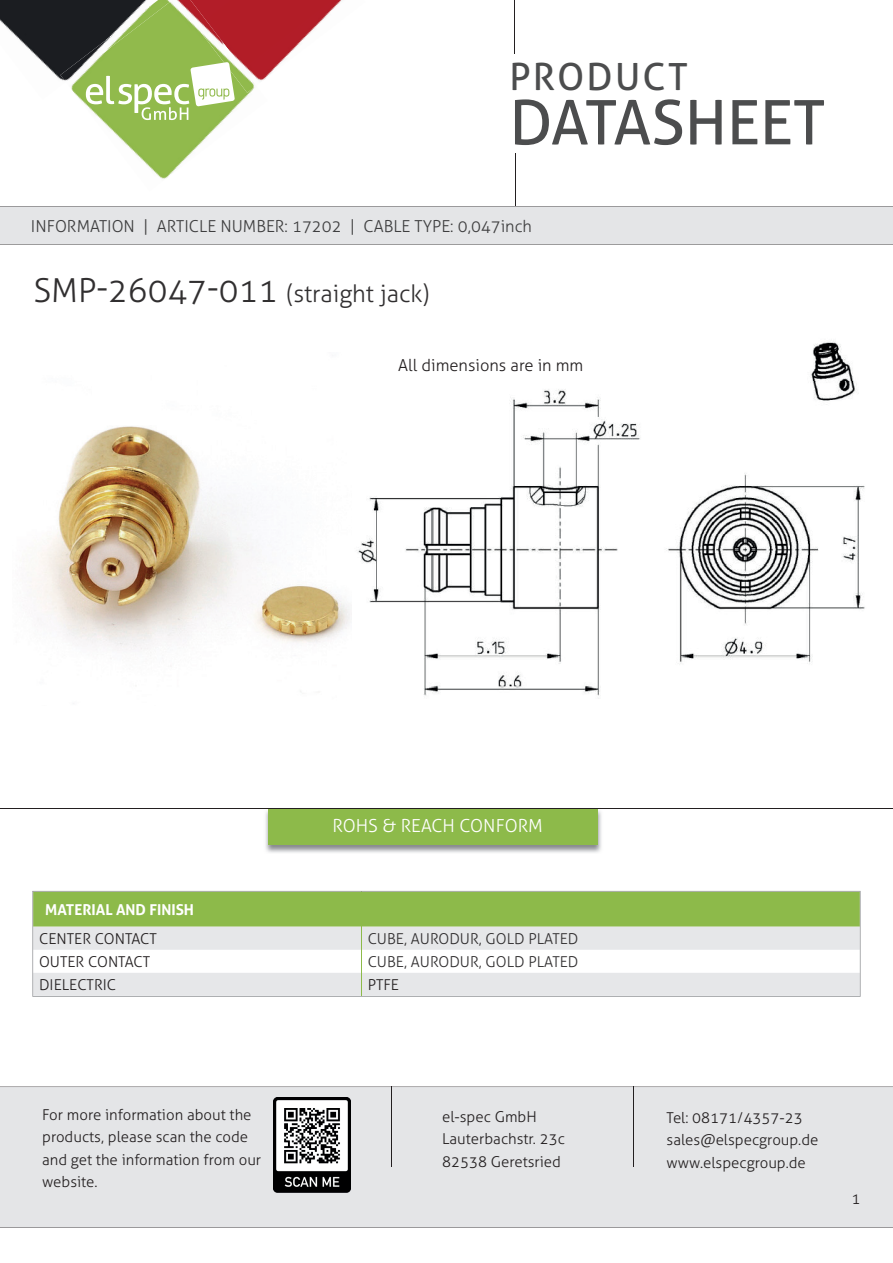
<style>
.page{position:relative;width:893px;height:1263px;background:#fff}
.page>*{position:absolute;margin:0;border:0;box-sizing:border-box;transform-origin:0 0}
.t1{font:61.5px "Aller";color:#4c4d4e}
.t2{font:37.5px "Aller";letter-spacing:.06em;color:#4c4d4e}
.t3{font:300 24px "Aller";color:#312f30}
.t4{font:300 18px "Aller";color:#fff}
.t5{font:300 16.5px "Aller";color:#3e3e3f}
.t6{font:300 16.5px "Aller";color:#231f20}
.t7{font:300 15px/22.5px "Aller";color:#231f20}
.t8{font:300 15px "Aller";color:#312f30}
.t9{font:700 15px "Aller";color:#fff}
.s1{font-size:33px}
</style>
<div class="page">
<div style="left:0;top:1087px;width:893px;height:140px;background:#e4e5e7"></div>
<hr style="left:0;top:1087px;width:893px;height:1px;background:#231f20">
<hr style="left:0;top:1227px;width:893px;height:1px;background:#231f20">
<img style="left:273px;top:1097px;width:77px;height:95px">
<hr style="left:391px;top:1086px;width:1px;height:81px;background:#231f20">
<hr style="left:633px;top:1087px;width:1px;height:80px;background:#231f20">
<img style="left:27px;top:426px;width:325px;height:266px">
<img style="left:358px;top:341px;width:507px;height:358px">
<img style="left:81px;top:3px;width:169px;height:176px">
<img style="left:0;top:0;width:86px;height:100px">
<img style="left:60px;top:0;width:112px;height:82px">
<img style="left:256px;top:0;width:86px;height:81px">
<img style="left:176px;top:0;width:80px;height:93px">
<svg style="left:86px;top:62px;width:149px;height:58px"></svg>
<hr style="left:514px;top:0;width:1px;height:53px;background:#231f20">
<hr style="left:515px;top:154px;width:1px;height:52px;background:#231f20">
<div style="left:0;top:206px;width:893px;height:38px;background:#e4e5e7"></div>
<hr style="left:0;top:206px;width:893px;height:1px;background:#231f20">
<hr style="left:0;top:244px;width:893px;height:1px;background:#231f20">
<img style="left:265px;top:809px;width:337px;height:44px">
<div style="left:268px;top:808px;width:329px;height:37px;background:#8dba4a"></div>
<hr style="left:0;top:808px;width:893px;height:1px;background:#231f20">
<svg style="left:32px;top:891px;width:829px;height:106px"></svg>
<h2 class="t2" style="left:509px;top:54px;width:180px">PRODUCT</h2>
<h1 class="t1" style="left:509px;top:85px;width:317px">DATASHEET</h1>
<p class="t5" style="left:31px;top:217px;width:503px">INFORMATION | ARTICLE NUMBER: 17202 | CABLE TYPE: 0,047inch</p>
<h3 class="t3" style="left:33px;top:279px;width:398px"><span class="s1">SMP-26047-011</span> (straight jack)</h3>
<p class="t6" style="left:398px;top:355px;width:187px">All dimensions are in mm</p>
<p class="t4" style="left:333px;top:815px;width:212px">ROHS &amp; REACH CONFORM</p>
<p class="t9" style="left:45px;top:900px;width:150px">MATERIAL AND FINISH</p>
<p class="t7" style="left:39px;top:927px;width:119px">CENTER CONTACT</p>
<p class="t8" style="left:368px;top:929px;width:212px">CUBE, AURODUR, GOLD PLATED</p>
<p class="t7" style="left:39px;top:950px;width:113px">OUTER CONTACT</p>
<p class="t8" style="left:368px;top:952px;width:212px">CUBE, AURODUR, GOLD PLATED</p>
<p class="t7" style="left:39px;top:973px;width:79px">DIELECTRIC</p>
<p class="t7" style="left:368px;top:973px;width:33px">PTFE</p>
<p class="t7" style="left:42px;top:1103px;width:221px">For more information about the products, please scan the code and get the information from our website.</p>
<p class="t7" style="left:442px;top:1105px;width:124px">el-spec GmbH<br>Lauterbachstr. 23c<br>82538 Geretsried</p>
<p class="t7" style="left:667px;top:1106px;width:153px">Tel: 08171/4357-23 sales@elspecgroup.de www.elspecgroup.de</p>
<p class="t7" style="left:852px;top:1187px;width:10px">1</p>
</div>
